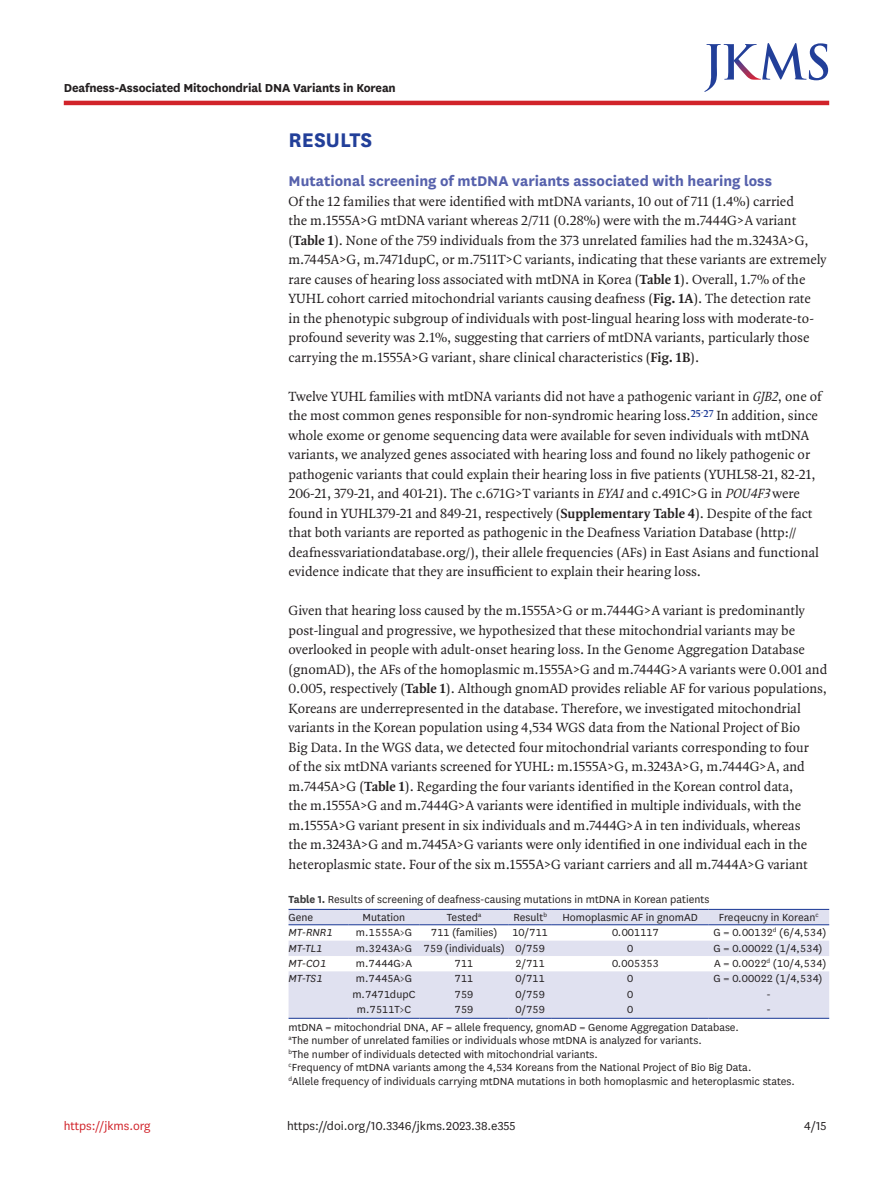
<style>
.page{position:relative;width:893px;height:1191px;background:#fff}
.page>*{position:absolute;margin:0;border:0;box-sizing:border-box;transform-origin:0 0}
.body_title1{font:700 23.1px "National";color:#223f99}
.body_title2_stacked{font:700 16.5px "National";color:#5661ac}
.body_p{font:14.25px/19.5px "Quadraat OT";color:#231f20}
.body_p_first{font:14.25px/19.5px "Quadraat OT";color:#231f20}
.alt-title-type{font:700 13.5px "National";letter-spacing:-.01em;color:#231f20}
.doi_running_footer{font:13.5px "National";color:#231f20}
.t1{font:13.5px "National";color:#d1232a}
.table-wrap-foot_p{font:12px "National";color:#231f20}
.tbody_entry{font:12px "National";letter-spacing:-.05em;color:#231f20}
.table-wrap_caption{font:12px "National";color:#231f20}
.table-wrap-foot_p_fi{font:12px "National";color:#231f20}
.thead_entry{font:12px "National";color:#231f20}
.tbody_entry-2{font:12px "National";color:#231f20}
.tbody_entry-3{font:italic 12px "National";color:#231f20}
.s1{font-weight:700}
.s2{font-style:italic}
.s3{font-weight:700;color:#3e3e3f}
</style>
<div class="page">
<hr style="left:64px;top:101px;width:765px;height:4px;background:#d1232a">
<svg style="left:704px;top:43px;width:124px;height:49px"></svg>
<svg style="left:289px;top:910px;width:540px;height:107px;fill:#e0e1f0"></svg>
<hr style="left:289px;top:909px;width:59px;height:1px;background:#223f99">
<hr style="left:348px;top:909px;width:72px;height:1px;background:#223f99">
<hr style="left:420px;top:909px;width:89px;height:1px;background:#223f99">
<hr style="left:509px;top:909px;width:43px;height:1px;background:#223f99">
<hr style="left:552px;top:909px;width:156px;height:1px;background:#223f99">
<hr style="left:708px;top:909px;width:121px;height:1px;background:#223f99">
<hr style="left:289px;top:924px;width:59px;height:1px;background:#223f99">
<hr style="left:348px;top:924px;width:72px;height:1px;background:#223f99">
<hr style="left:420px;top:924px;width:89px;height:1px;background:#223f99">
<hr style="left:509px;top:924px;width:43px;height:1px;background:#223f99">
<hr style="left:552px;top:924px;width:156px;height:1px;background:#223f99">
<hr style="left:708px;top:924px;width:121px;height:1px;background:#223f99">
<hr style="left:289px;top:1017px;width:59px;height:1px;background:#223f99">
<hr style="left:348px;top:1017px;width:72px;height:1px;background:#223f99">
<hr style="left:420px;top:1017px;width:89px;height:1px;background:#223f99">
<hr style="left:509px;top:1017px;width:43px;height:1px;background:#223f99">
<hr style="left:552px;top:1017px;width:156px;height:1px;background:#223f99">
<hr style="left:708px;top:1017px;width:121px;height:1px;background:#223f99">
<p class="alt-title-type" style="left:64px;top:78px;width:334px">Deafness-Associated Mitochondrial DNA Variants in Korean</p>
<p class="body_title1" style="left:289px;top:124px;width:85px">RESULTS</p>
<p class="body_title2_stacked" style="left:289px;top:169px;width:485px">Mutational screening of mtDNA variants associated with hearing loss</p>
<p class="body_p_first" style="left:289px;top:191px;width:539px">Of the 12 families that were identified with mtDNA variants, 10 out of 711 (1.4%) carried<br>the m.1555A&gt;G mtDNA variant whereas 2/711 (0.28%) were with the m.7444G&gt;A variant (<span class="s1">Table 1</span>). None of the 759 individuals from the 373 unrelated families had the m.3243A&gt;G, m.7445A&gt;G, m.7471dupC, or m.7511T&gt;C variants, indicating that these variants are extremely rare causes of hearing loss associated with mtDNA in Korea (<span class="s1">Table 1</span>). Overall, 1.7% of the YUHL cohort carried mitochondrial variants causing deafness (<span class="s1">Fig. 1A</span>). The detection rate<br>in the phenotypic subgroup of individuals with post-lingual hearing loss with moderate-to&shy;profound severity was 2.1%, suggesting that carriers of mtDNA variants, particularly those carrying the m.1555A&gt;G variant, share clinical characteristics (<span class="s1">Fig. 1B</span>).</p>
<p class="body_p" style="left:289px;top:386px;width:534px">Twelve YUHL families with mtDNA variants did not have a pathogenic variant in <span class="s2">GJB2</span>, one of the most common genes responsible for non-syndromic hearing loss.<sup>25</sup><sup>-</sup><sup>27</sup> In addition, since whole exome or genome sequencing data were available for seven individuals with mtDNA variants, we analyzed genes associated with hearing loss and found no likely pathogenic or pathogenic variants that could explain their hearing loss in five patients (YUHL58-21, 82-21, 206-21, 379-21, and 401-21). The c.671G&gt;T variants in <span class="s2">EYA1</span>and c.491C&gt;G in <span class="s2">POU4F3</span>were found in YUHL379-21 and 849-21, respectively (<span class="s1">Supplementary Table 4</span>). Despite of the fact that both variants are reported as pathogenic in the Deafness Variation Database (http:// deafnessvariationdatabase.org/), their allele frequencies (AFs) in East Asians and functional evidence indicate that they are insufficient to explain their hearing loss.</p>
<p class="body_p" style="left:289px;top:601px;width:540px">Given that hearing loss caused by the m.1555A&gt;G or m.7444G&gt;A variant is predominantly post-lingual and progressive, we hypothesized that these mitochondrial variants may be overlooked in people with adult-onset hearing loss. In the Genome Aggregation Database (gnomAD), the AFs of the homoplasmic m.1555A&gt;G and m.7444G&gt;A variants were 0.001 and 0.005, respectively (<span class="s1">Table 1</span>). Although gnomAD provides reliable AF for various populations, Koreans are underrepresented in the database. Therefore, we investigated mitochondrial variants in the Korean population using 4,534 WGS data from the National Project of Bio<br>Big Data. In the WGS data, we detected four mitochondrial variants corresponding to four<br>of the six mtDNA variants screened for YUHL: m.1555A&gt;G, m.3243A&gt;G, m.7444G&gt;A, and m.7445A&gt;G (<span class="s1">Table 1</span>). Regarding the four variants identified in the Korean control data,<br>the m.1555A&gt;G and m.7444G&gt;A variants were identified in multiple individuals, with the m.1555A&gt;G variant present in six individuals and m.7444G&gt;A in ten individuals, whereas<br>the m.3243A&gt;G and m.7445A&gt;G variants were only identified in one individual each in the heteroplasmic state. Four of the six m.1555A&gt;G variant carriers and all m.7444A&gt;G variant</p>
<p class="table-wrap_caption" style="left:289px;top:891px;width:422px"><span class="s3">Table 1.</span> Results of screening of deafness-causing mutations in mtDNA in Korean patients</p>
<p class="thead_entry" style="left:289px;top:909px;width:26px">Gene</p>
<p class="thead_entry" style="left:363px;top:909px;width:44px">Mutation</p>
<p class="thead_entry" style="left:447px;top:909px;width:36px">Tested<sup>a</sup></p>
<p class="thead_entry" style="left:513px;top:909px;width:35px">Result<sup>b</sup></p>
<p class="thead_entry" style="left:562px;top:909px;width:137px">Homoplasmic AF in gnomAD</p>
<p class="thead_entry" style="left:719px;top:909px;width:101px">Freqeucny in Korean<sup>c</sup></p>
<p class="tbody_entry-3" style="left:289px;top:925px;width:46px">MT-RNR1</p>
<p class="tbody_entry" style="left:356px;top:925px;width:57px">m.1555A&gt;G</p>
<p class="tbody_entry-2" style="left:431px;top:925px;width:68px">711 (families)</p>
<p class="tbody_entry" style="left:512px;top:925px;width:38px">10/711</p>
<p class="tbody_entry" style="left:612px;top:925px;width:49px">0.001117</p>
<p class="tbody_entry" style="left:713px;top:925px;width:114px">G = 0.00132<sup>d</sup> (6/4,534)</p>
<p class="tbody_entry-3" style="left:289px;top:940px;width:36px">MT-TL1</p>
<p class="tbody_entry" style="left:356px;top:940px;width:57px">m.3243A&gt;G</p>
<p class="tbody_entry-2" style="left:424px;top:940px;width:83px">759 (individuals)</p>
<p class="tbody_entry" style="left:515px;top:940px;width:32px">0/759</p>
<p class="tbody_entry" style="left:627px;top:940px;width:8px">0</p>
<p class="tbody_entry" style="left:713px;top:940px;width:111px">G = 0.00022 (1/4,534)</p>
<p class="tbody_entry-3" style="left:289px;top:956px;width:40px">MT-CO1</p>
<p class="tbody_entry" style="left:356px;top:955px;width:57px">m.7444G&gt;A</p>
<p class="tbody_entry" style="left:454px;top:955px;width:21px">711</p>
<p class="tbody_entry" style="left:515px;top:955px;width:32px">2/711</p>
<p class="tbody_entry" style="left:612px;top:955px;width:49px">0.005353</p>
<p class="tbody_entry" style="left:714px;top:955px;width:114px">A = 0.0022<sup>d</sup> (10/4,534)</p>
<p class="tbody_entry-3" style="left:289px;top:971px;width:36px">MT-TS1</p>
<p class="tbody_entry" style="left:356px;top:971px;width:57px">m.7445A&gt;G</p>
<p class="tbody_entry" style="left:454px;top:971px;width:21px">711</p>
<p class="tbody_entry" style="left:515px;top:971px;width:32px">0/711</p>
<p class="tbody_entry" style="left:627px;top:971px;width:8px">0</p>
<p class="tbody_entry" style="left:713px;top:971px;width:111px">G = 0.00022 (1/4,534)</p>
<p class="tbody_entry" style="left:352px;top:986px;width:65px">m.7471dupC</p>
<p class="tbody_entry" style="left:454px;top:986px;width:21px">759</p>
<p class="tbody_entry" style="left:515px;top:986px;width:32px">0/759</p>
<p class="tbody_entry" style="left:627px;top:986px;width:8px">0</p>
<p class="tbody_entry" style="left:767px;top:986px;width:6px">-</p>
<p class="tbody_entry" style="left:357px;top:1001px;width:56px">m.7511T&gt;C</p>
<p class="tbody_entry" style="left:454px;top:1001px;width:21px">759</p>
<p class="tbody_entry" style="left:515px;top:1001px;width:32px">0/759</p>
<p class="tbody_entry" style="left:627px;top:1001px;width:8px">0</p>
<p class="tbody_entry" style="left:766px;top:1001px;width:6px">-</p>
<p class="table-wrap-foot_p_fi" style="left:288px;top:1019px;width:452px">mtDNA = mitochondrial DNA, AF = allele frequency, gnomAD = Genome Aggregation Database.</p>
<p class="table-wrap-foot_p" style="left:289px;top:1032px;width:415px"><sup>a</sup>The number of unrelated families or individuals whose mtDNA is analyzed for variants.</p>
<p class="table-wrap-foot_p" style="left:289px;top:1046px;width:311px"><sup>b</sup>The number of individuals detected with mitochondrial variants.</p>
<p class="table-wrap-foot_p" style="left:289px;top:1059px;width:464px"><sup>c</sup>Frequency of mtDNA variants among the 4,534 Koreans from the National Project of Bio Big Data.</p>
<p class="table-wrap-foot_p" style="left:289px;top:1073px;width:508px"><sup>d</sup>Allele frequency of individuals carrying mtDNA mutations in both homoplasmic and heteroplasmic states.</p>
<p class="t1" style="left:64px;top:1116px;width:88px">https://jkms.org</p>
<p class="doi_running_footer" style="left:287px;top:1116px;width:230px">https://doi.org/10.3346/jkms.2023.38.e355</p>
<p class="doi_running_footer" style="left:804px;top:1116px;width:24px">4/15</p>
</div>
